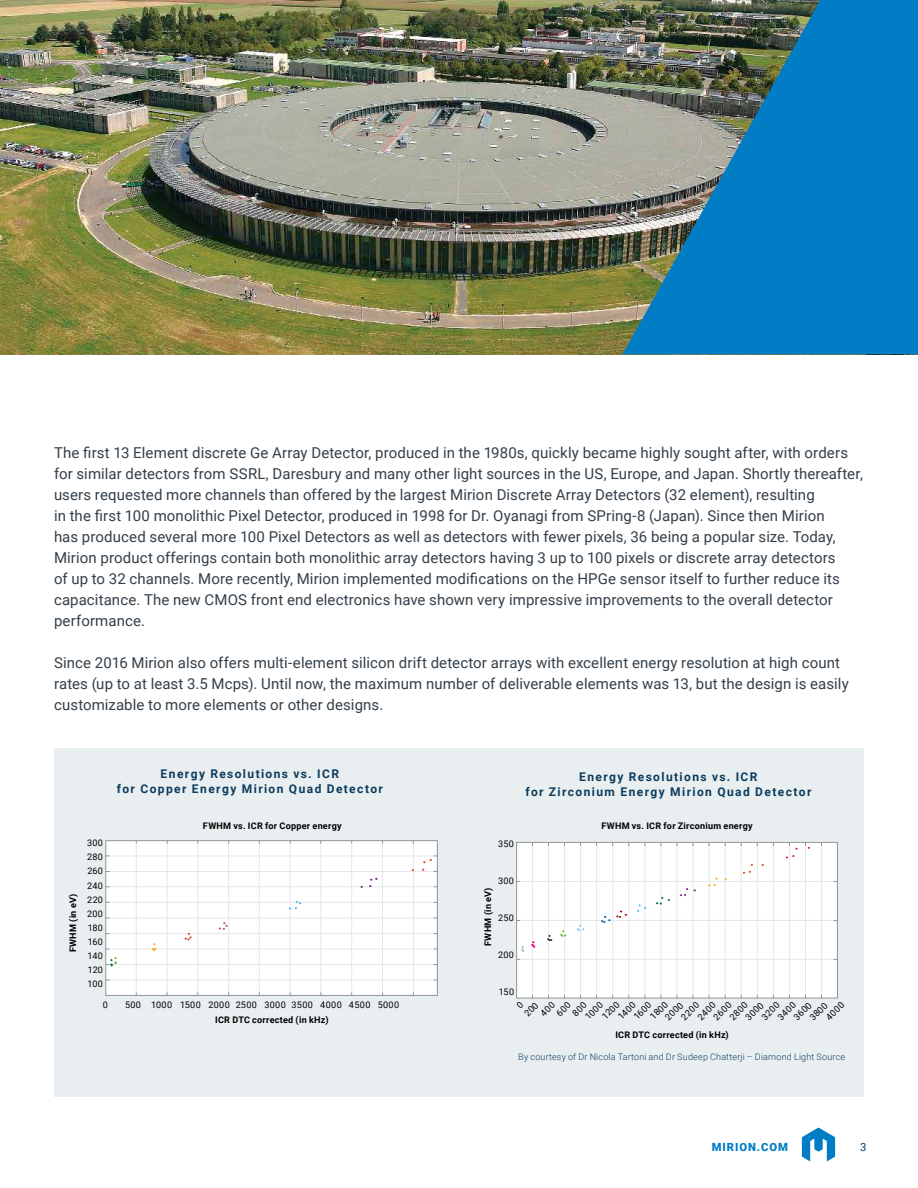
<style>
.page{position:relative;width:918px;height:1188px;background:#fff}
.page>*{position:absolute;margin:0;border:0;box-sizing:border-box;transform-origin:0 0}
.t1{font:15px/21px "Roboto";letter-spacing:.005em;color:#333f49}
.t2{font:700 12px/15px "Roboto";letter-spacing:.12em;color:#0c3b5d;text-align:center}
.t3{font:900 11.25px "Roboto";letter-spacing:.085em;color:#007dc5}
.t4{font:11.25px "Roboto";color:#0c3b5d}
.t5{font:9px/14.1px "Roboto";letter-spacing:.04em;color:#000;text-align:justify}
.t6{font:700 9px "Roboto";letter-spacing:.025em;color:#000}
.t7{font:300 9px "Roboto";letter-spacing:.02em;color:#0c3b5d}
</style>
<div class="page">
<svg style="left:802px;top:1128px;width:33px;height:33px"></svg>
<div style="left:54px;top:748px;width:810px;height:349px;background:#e9eff1"></div>
<img style="left:0;top:0;width:623px;height:354px">
<div style="left:105px;top:840px;width:333px;height:156px;background:#fff;border:1px solid #939598"></div>
<hr style="left:110px;top:855px;width:324px;height:1px;background:#e6e7e8">
<hr style="left:110px;top:886px;width:324px;height:1px;background:#e6e7e8">
<hr style="left:110px;top:918px;width:324px;height:1px;background:#e6e7e8">
<hr style="left:110px;top:949px;width:324px;height:1px;background:#e6e7e8">
<hr style="left:110px;top:979px;width:324px;height:1px;background:#e6e7e8">
<hr style="left:110px;top:871px;width:324px;height:1px;background:#e6e7e8">
<hr style="left:110px;top:902px;width:324px;height:1px;background:#e6e7e8">
<hr style="left:110px;top:933px;width:324px;height:1px;background:#e6e7e8">
<hr style="left:110px;top:964px;width:324px;height:1px;background:#e6e7e8">
<hr style="left:413px;top:842px;width:1px;height:150px;background:#e6e7e8">
<hr style="left:351px;top:842px;width:1px;height:150px;background:#e6e7e8">
<hr style="left:290px;top:842px;width:1px;height:150px;background:#e6e7e8">
<hr style="left:228px;top:842px;width:1px;height:150px;background:#e6e7e8">
<hr style="left:167px;top:842px;width:1px;height:150px;background:#e6e7e8">
<hr style="left:382px;top:842px;width:1px;height:150px;background:#e6e7e8">
<hr style="left:320px;top:842px;width:1px;height:150px;background:#e6e7e8">
<hr style="left:259px;top:842px;width:1px;height:150px;background:#e6e7e8">
<hr style="left:197px;top:842px;width:1px;height:150px;background:#e6e7e8">
<hr style="left:136px;top:842px;width:1px;height:150px;background:#e6e7e8">
<svg style="left:219px;top:922px;width:9px;height:8px"></svg>
<svg style="left:185px;top:933px;width:7px;height:7px"></svg>
<svg style="left:152px;top:943px;width:5px;height:8px"></svg>
<svg style="left:106px;top:957px;width:11px;height:10px"></svg>
<svg style="left:289px;top:901px;width:12px;height:9px"></svg>
<svg style="left:369px;top:878px;width:8px;height:9px"></svg>
<svg style="left:423px;top:855px;width:15px;height:8px"></svg>
<div style="left:516px;top:842px;width:322px;height:156px;background:#fff;border:1px solid #939598"></div>
<hr style="left:521px;top:881px;width:313px;height:1px;background:#e6e7e8">
<hr style="left:521px;top:920px;width:313px;height:1px;background:#e6e7e8">
<hr style="left:521px;top:959px;width:313px;height:1px;background:#e6e7e8">
<hr style="left:532px;top:844px;width:1px;height:151px;background:#e6e7e8">
<hr style="left:548px;top:844px;width:1px;height:151px;background:#e6e7e8">
<hr style="left:564px;top:844px;width:1px;height:151px;background:#e6e7e8">
<hr style="left:580px;top:844px;width:1px;height:151px;background:#e6e7e8">
<hr style="left:596px;top:844px;width:1px;height:151px;background:#e6e7e8">
<hr style="left:612px;top:844px;width:1px;height:151px;background:#e6e7e8">
<hr style="left:628px;top:844px;width:1px;height:151px;background:#e6e7e8">
<hr style="left:644px;top:844px;width:1px;height:151px;background:#e6e7e8">
<hr style="left:660px;top:844px;width:1px;height:151px;background:#e6e7e8">
<hr style="left:677px;top:844px;width:1px;height:151px;background:#e6e7e8">
<hr style="left:693px;top:844px;width:1px;height:151px;background:#e6e7e8">
<hr style="left:709px;top:844px;width:1px;height:151px;background:#e6e7e8">
<hr style="left:725px;top:844px;width:1px;height:151px;background:#e6e7e8">
<hr style="left:741px;top:844px;width:1px;height:151px;background:#e6e7e8">
<hr style="left:757px;top:844px;width:1px;height:151px;background:#e6e7e8">
<hr style="left:773px;top:844px;width:1px;height:151px;background:#e6e7e8">
<hr style="left:789px;top:844px;width:1px;height:151px;background:#e6e7e8">
<hr style="left:805px;top:844px;width:1px;height:151px;background:#e6e7e8">
<hr style="left:821px;top:844px;width:1px;height:151px;background:#e6e7e8">
<svg style="left:560px;top:930px;width:6px;height:7px"></svg>
<svg style="left:547px;top:935px;width:5px;height:6px"></svg>
<svg style="left:521px;top:946px;width:3px;height:6px"></svg>
<svg style="left:531px;top:941px;width:4px;height:7px"></svg>
<svg style="left:708px;top:878px;width:10px;height:8px"></svg>
<svg style="left:680px;top:888px;width:8px;height:8px"></svg>
<svg style="left:656px;top:897px;width:14px;height:8px"></svg>
<svg style="left:637px;top:905px;width:9px;height:7px"></svg>
<svg style="left:601px;top:911px;width:26px;height:12px"></svg>
<svg style="left:577px;top:925px;width:7px;height:6px"></svg>
<svg style="left:743px;top:864px;width:10px;height:10px"></svg>
<svg style="left:786px;top:842px;width:12px;height:17px"></svg>
<svg style="left:805px;top:842px;width:5px;height:7px"></svg>
<img style="left:623px;top:0;width:295px;height:354px">
<svg style="left:516px;top:995px;width:71px;height:4px"></svg>
<p class="t1" style="left:54px;top:442px;width:810px">The first 13 Element discrete Ge Array Detector, produced in the 1980s, quickly became highly sought after, with orders for similar detectors from SSRL, Daresbury and many other light sources in the US, Europe, and Japan. Shortly thereafter, users requested more channels than offered by the largest Mirion Discrete Array Detectors (32 element), resulting<br>in the first 100 monolithic Pixel Detector, produced in 1998 for Dr. Oyanagi from SPring-8 (Japan). Since then Mirion<br>has produced several more 100 Pixel Detectors as well as detectors with fewer pixels, 36 being a popular size. Today, Mirion product offerings contain both monolithic array detectors having 3 up to 100 pixels or discrete array detectors<br>of up to 32 channels. More recently, Mirion implemented modifications on the HPGe sensor itself to further reduce its capacitance. The new CMOS front end electronics have shown very impressive improvements to the overall detector performance.</p>
<p class="t1" style="left:54px;top:652px;width:796px">Since 2016 Mirion also offers multi-element silicon drift detector arrays with excellent energy resolution at high count rates (up to at least 3.5 Mcps). Until now, the maximum number of deliverable elements was 13, but the design is easily customizable to more elements or other designs.</p>
<p class="t2" style="left:117px;top:766px;width:268px">Energy Resolutions vs. ICR<br>for Copper Energy Mirion Quad Detector</p>
<p class="t6" style="left:67px;top:952px;width:60px;rotate:-90deg">FWHM (in eV)</p>
<p class="t5" style="left:87px;top:836px;width:17px">300<br>280<br>260<br>240<br>220<br>200<br>180<br>160<br>140<br>120<br>100</p>
<p class="t6" style="left:203px;top:820px;width:140px">FWHM vs. ICR for Copper energy</p>
<p class="t5" style="left:103px;top:997px;width:7px">0</p>
<p class="t5" style="left:125px;top:997px;width:276px">500 1000 1500 2000 2500 3000 3500 4000 4500 5000</p>
<p class="t6" style="left:215px;top:1014px;width:115px">ICR DTC corrected (in kHz)</p>
<p class="t2" style="left:525px;top:768px;width:287px">Energy Resolutions vs. ICR<br>for Zirconium Energy Mirion Quad Detector</p>
<p class="t5" style="left:498px;top:837px;width:17px">350</p>
<p class="t5" style="left:498px;top:874px;width:17px">300</p>
<p class="t5" style="left:498px;top:911px;width:17px">250</p>
<p class="t5" style="left:498px;top:948px;width:17px">200</p>
<p class="t5" style="left:499px;top:985px;width:17px">150</p>
<p class="t6" style="left:482px;top:946px;width:60px;rotate:-90deg">FWHM (in eV)</p>
<p class="t6" style="left:601px;top:820px;width:153px">FWHM vs. ICR for Zirconium energy</p>
<p class="t5" style="left:581px;top:1013px;width:23px;rotate:-45deg">1000</p>
<p class="t5" style="left:598px;top:1012px;width:22px;rotate:-45deg">1200</p>
<p class="t5" style="left:646px;top:1012px;width:22px;rotate:-45deg">1800</p>
<p class="t5" style="left:614px;top:1013px;width:22px;rotate:-45deg">1400</p>
<p class="t5" style="left:630px;top:1013px;width:22px;rotate:-45deg">1600</p>
<p class="t5" style="left:694px;top:1013px;width:23px;rotate:-45deg">2400</p>
<p class="t5" style="left:710px;top:1013px;width:23px;rotate:-45deg">2600</p>
<p class="t5" style="left:726px;top:1013px;width:23px;rotate:-45deg">2800</p>
<p class="t5" style="left:758px;top:1013px;width:23px;rotate:-45deg">3200</p>
<p class="t5" style="left:822px;top:1013px;width:23px;rotate:-45deg">4000</p>
<p class="t5" style="left:774px;top:1013px;width:23px;rotate:-45deg">3400</p>
<p class="t5" style="left:677px;top:1013px;width:23px;rotate:-45deg">2200</p>
<p class="t5" style="left:661px;top:1014px;width:23px;rotate:-45deg">2000</p>
<p class="t5" style="left:742px;top:1014px;width:23px;rotate:-45deg">3000</p>
<p class="t5" style="left:790px;top:1013px;width:23px;rotate:-45deg">3600</p>
<p class="t5" style="left:806px;top:1014px;width:23px;rotate:-45deg">3800</p>
<p class="t6" style="left:615px;top:1029px;width:115px">ICR DTC corrected (in kHz)</p>
<p class="t7" style="left:518px;top:1050px;width:329px">By courtesy of Dr Nicola Tartoni and Dr Sudeep Chatterji – Diamond Light Source</p>
<p class="t3" style="left:712px;top:1139px;width:78px">MIRION.COM</p>
<p class="t4" style="left:860px;top:1139px;width:8px">3</p>
</div>
